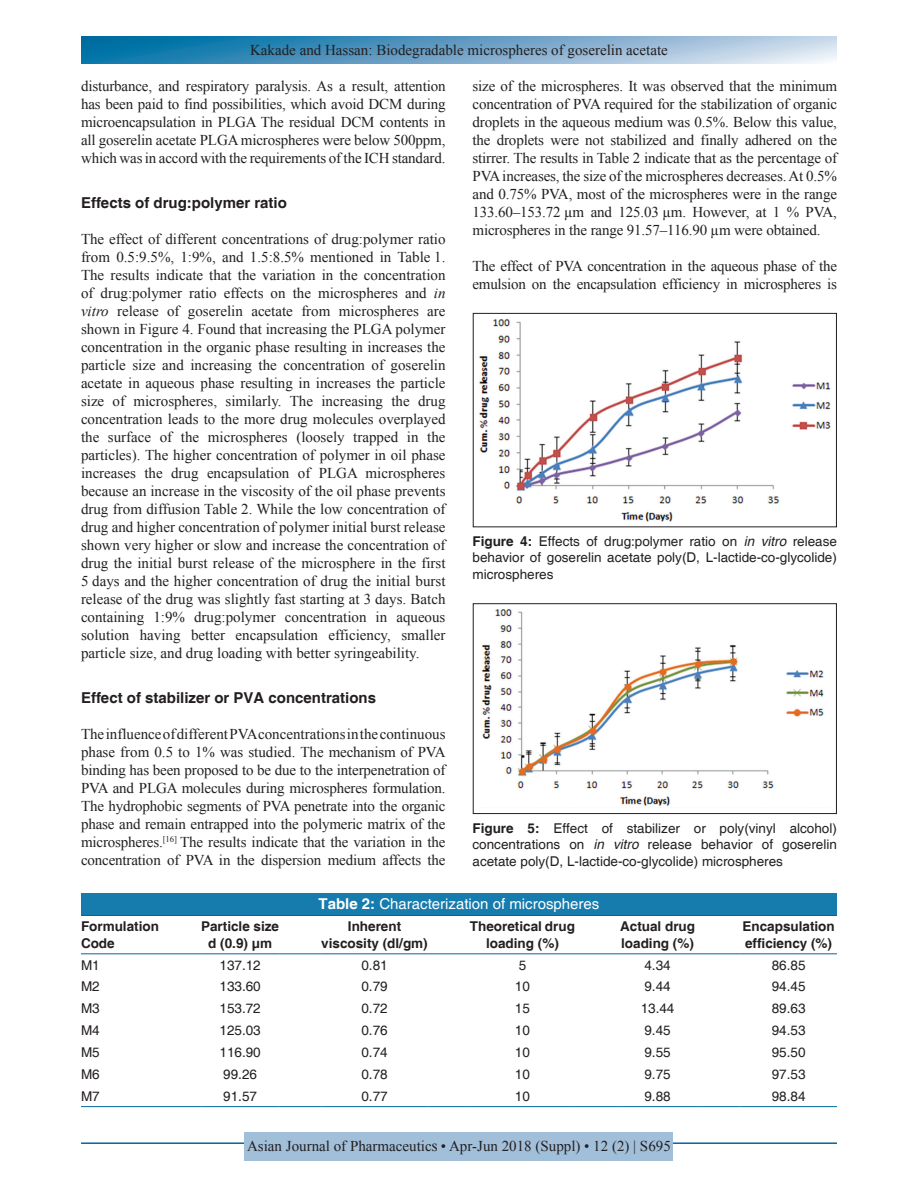
<style>
.page{position:relative;width:918px;height:1188px;background:#fff}
.page>*{position:absolute;margin:0;border:0;box-sizing:border-box;transform-origin:0 0}
.TX{font:15px/18px "Times New Roman";letter-spacing:-.01em;color:#231f20;text-align:justify}
.t1{font:700 15px "Helvetica";color:#231f20}
.TT{font:15px "Helvetica";color:#fff}
.FGC{font:13.5px/16.5px "Helvetica";color:#231f20;text-align:justify}
.TB{font:13.5px "Helvetica";color:#231f20}
.TCH{font:700 13.5px/16.5px "Helvetica";color:#231f20}
.TBL{font:13.5px "Helvetica";color:#231f20}
.s1{font-style:italic}
.s2{font-weight:700}
</style>
<div class="page">
<svg style="left:81px;top:37px;width:756px;height:27px;background:#6ba4c8"></svg>
<hr style="left:81px;top:1142px;width:756px;height:2px;background:#00689e">
<div style="left:245px;top:1132px;width:428px;height:28px;background:#a2bfda"></div>
<img style="left:479px;top:319px;width:352px;height:203px">
<div style="left:473px;top:313px;width:364px;height:214px;border:1px solid #231f20"></div>
<img style="left:481px;top:609px;width:343px;height:197px">
<div style="left:473px;top:604px;width:364px;height:210px;border:1px solid #231f20"></div>
<div style="left:81px;top:893px;width:756px;height:22px;background:#167cae"></div>
<hr style="left:81px;top:1106px;width:78px;height:1px;background:#00689e">
<hr style="left:159px;top:1106px;width:42px;height:1px;background:#00689e">
<hr style="left:201px;top:1106px;width:78px;height:1px;background:#00689e">
<hr style="left:279px;top:1106px;width:42px;height:1px;background:#00689e">
<hr style="left:321px;top:1106px;width:107px;height:1px;background:#00689e">
<hr style="left:428px;top:1106px;width:42px;height:1px;background:#00689e">
<hr style="left:470px;top:1106px;width:105px;height:1px;background:#00689e">
<hr style="left:575px;top:1106px;width:42px;height:1px;background:#00689e">
<hr style="left:617px;top:1106px;width:81px;height:1px;background:#00689e">
<hr style="left:698px;top:1106px;width:42px;height:1px;background:#00689e">
<hr style="left:740px;top:1106px;width:97px;height:1px;background:#00689e">
<hr style="left:81px;top:915px;width:78px;height:1px;background:#00689e">
<hr style="left:159px;top:915px;width:42px;height:1px;background:#00689e">
<hr style="left:201px;top:915px;width:78px;height:1px;background:#00689e">
<hr style="left:279px;top:915px;width:42px;height:1px;background:#00689e">
<hr style="left:321px;top:915px;width:107px;height:1px;background:#00689e">
<hr style="left:428px;top:915px;width:42px;height:1px;background:#00689e">
<hr style="left:470px;top:915px;width:105px;height:1px;background:#00689e">
<hr style="left:575px;top:915px;width:42px;height:1px;background:#00689e">
<hr style="left:617px;top:915px;width:81px;height:1px;background:#00689e">
<hr style="left:698px;top:915px;width:42px;height:1px;background:#00689e">
<hr style="left:740px;top:915px;width:97px;height:1px;background:#00689e">
<hr style="left:81px;top:953px;width:78px;height:1px;background:#00689e">
<hr style="left:159px;top:953px;width:42px;height:1px;background:#00689e">
<hr style="left:201px;top:953px;width:78px;height:1px;background:#00689e">
<hr style="left:279px;top:953px;width:42px;height:1px;background:#00689e">
<hr style="left:321px;top:953px;width:107px;height:1px;background:#00689e">
<hr style="left:428px;top:953px;width:42px;height:1px;background:#00689e">
<hr style="left:470px;top:953px;width:105px;height:1px;background:#00689e">
<hr style="left:575px;top:953px;width:42px;height:1px;background:#00689e">
<hr style="left:617px;top:953px;width:81px;height:1px;background:#00689e">
<hr style="left:698px;top:953px;width:42px;height:1px;background:#00689e">
<hr style="left:740px;top:953px;width:97px;height:1px;background:#00689e">
<p class="TX" style="left:250px;top:41px;width:419px">Kakade and Hassan: Biodegradable microspheres of goserelin acetate</p>
<p class="TX" style="left:81px;top:77px;width:366px">disturbance, and respiratory paralysis. As a result, attention has been paid to find possibilities, which avoid DCM during microencapsulation in PLGA The residual DCM contents in all goserelin acetate PLGA microspheres were below 500ppm, which was in accord with the requirements of the ICH standard.</p>
<h2 class="t1" style="left:81px;top:194px;width:207px">Effects of drug:polymer ratio</h2>
<p class="TX" style="left:81px;top:230px;width:366px">The effect of different concentrations of drug:polymer ratio from 0.5:9.5%, 1:9%, and 1.5:8.5% mentioned in Table 1.<br>The results indicate that the variation in the concentration of drug:polymer ratio effects on the microspheres and <span class="s1">in vitro</span> release of goserelin acetate from microspheres are shown in Figure 4. Found that increasing the PLGA polymer concentration in the organic phase resulting in increases the particle size and increasing the concentration of goserelin acetate in aqueous phase resulting in increases the particle size of microspheres, similarly. The increasing the drug concentration leads to the more drug molecules overplayed the surface of the microspheres (loosely trapped in the particles). The higher concentration of polymer in oil phase increases the drug encapsulation of PLGA microspheres because an increase in the viscosity of the oil phase prevents drug from diffusion Table 2. While the low concentration of drug and higher concentration of polymer initial burst release shown very higher or slow and increase the concentration of drug the initial burst release of the microsphere in the first 5 days and the higher concentration of drug the initial burst release of the drug was slightly fast starting at 3 days. Batch containing 1:9% drug:polymer concentration in aqueous solution having better encapsulation efficiency, smaller particle size, and drug loading with better syringeability.</p>
<h2 class="t1" style="left:81px;top:689px;width:297px">Effect of stabilizer or PVA concentrations</h2>
<p class="TX" style="left:81px;top:725px;width:366px">The influence of different PVA concentrations in the continuous phase from 0.5 to 1% was studied. The mechanism of PVA binding has been proposed to be due to the interpenetration of PVA and PLGA molecules during microspheres formulation.<br>The hydrophobic segments of PVA penetrate into the organic phase and remain entrapped into the polymeric matrix of the microspheres.<sup>[16]</sup> The results indicate that the variation in the concentration of PVA in the dispersion medium affects the</p>
<p class="TX" style="left:472px;top:77px;width:366px">size of the microspheres. It was observed that the minimum concentration of PVA required for the stabilization of organic droplets in the aqueous medium was 0.5%. Below this value, the droplets were not stabilized and finally adhered on the stirrer. The results in Table 2 indicate that as the percentage of PVA increases, the size of the microspheres decreases. At 0.5% and 0.75% PVA, most of the microspheres were in the range 133.60–153.72 µm and 125.03 µm. However, at 1 % PVA, microspheres in the range 91.57–116.90 µm were obtained.</p>
<p class="TX" style="left:472px;top:257px;width:366px">The effect of PVA concentration in the aqueous phase of the emulsion on the encapsulation efficiency in microspheres is</p>
<p class="FGC" style="left:472px;top:533px;width:366px"><span class="s2">Figure 4:</span> Effects of drug:polymer ratio on <span class="s1">in vitro</span> release behavior of goserelin acetate poly(D, L-lactide-co-glycolide) microspheres</p>
<p class="FGC" style="left:472px;top:820px;width:366px"><span class="s2">Figure 5:</span> Effect of stabilizer or poly(vinyl alcohol) concentrations on <span class="s1">in vitro</span> release behavior of goserelin acetate poly(D, L-lactide-co-glycolide) microspheres</p>
<p class="TT" style="left:319px;top:896px;width:282px"><span class="s2">Table 2:</span> Characterization of microspheres</p>
<p class="TCH" style="left:81px;top:919px;width:80px">Formulation<br>Code</p>
<p class="TCH" style="left:201px;top:919px;width:80px;text-align:center">Particle size d (0.9) µm</p>
<p class="TCH" style="left:321px;top:919px;width:108px;text-align:center">Inherent viscosity (dl/gm)</p>
<p class="TCH" style="left:470px;top:919px;width:107px;text-align:center">Theoretical drug loading (%)</p>
<p class="TCH" style="left:620px;top:919px;width:77px">Actual drug loading (%)</p>
<p class="TCH" style="left:742px;top:919px;width:94px">Encapsulation efficiency (%)</p>
<p class="TB" style="left:81px;top:957px;width:20px">M1</p>
<p class="TB" style="left:220px;top:957px;width:43px">137.12</p>
<p class="TB" style="left:361px;top:957px;width:28px">0.81</p>
<p class="TB" style="left:519px;top:957px;width:9px">5</p>
<p class="TB" style="left:644px;top:957px;width:28px">4.34</p>
<p class="TB" style="left:772px;top:957px;width:35px">86.85</p>
<p class="TB" style="left:81px;top:979px;width:20px">M2</p>
<p class="TB" style="left:220px;top:979px;width:43px">133.60</p>
<p class="TB" style="left:361px;top:979px;width:28px">0.79</p>
<p class="TB" style="left:515px;top:979px;width:17px">10</p>
<p class="TB" style="left:644px;top:979px;width:28px">9.44</p>
<p class="TB" style="left:772px;top:979px;width:35px">94.45</p>
<p class="TB" style="left:81px;top:1001px;width:20px">M3</p>
<p class="TB" style="left:220px;top:1001px;width:43px">153.72</p>
<p class="TB" style="left:361px;top:1001px;width:28px">0.72</p>
<p class="TB" style="left:515px;top:1001px;width:17px">15</p>
<p class="TB" style="left:641px;top:1001px;width:35px">13.44</p>
<p class="TB" style="left:772px;top:1001px;width:35px">89.63</p>
<p class="TB" style="left:81px;top:1023px;width:20px">M4</p>
<p class="TB" style="left:220px;top:1023px;width:43px">125.03</p>
<p class="TB" style="left:361px;top:1023px;width:28px">0.76</p>
<p class="TB" style="left:515px;top:1023px;width:17px">10</p>
<p class="TB" style="left:644px;top:1023px;width:28px">9.45</p>
<p class="TB" style="left:772px;top:1023px;width:35px">94.53</p>
<p class="TB" style="left:81px;top:1044px;width:20px">M5</p>
<p class="TB" style="left:220px;top:1044px;width:43px">116.90</p>
<p class="TB" style="left:361px;top:1044px;width:28px">0.74</p>
<p class="TB" style="left:515px;top:1044px;width:17px">10</p>
<p class="TB" style="left:644px;top:1044px;width:28px">9.55</p>
<p class="TB" style="left:772px;top:1044px;width:35px">95.50</p>
<p class="TB" style="left:81px;top:1066px;width:20px">M6</p>
<p class="TB" style="left:223px;top:1066px;width:35px">99.26</p>
<p class="TB" style="left:361px;top:1066px;width:28px">0.78</p>
<p class="TB" style="left:515px;top:1066px;width:17px">10</p>
<p class="TB" style="left:644px;top:1066px;width:28px">9.75</p>
<p class="TB" style="left:772px;top:1066px;width:35px">97.53</p>
<p class="TBL" style="left:81px;top:1088px;width:20px">M7</p>
<p class="TBL" style="left:223px;top:1088px;width:35px">91.57</p>
<p class="TBL" style="left:361px;top:1088px;width:28px">0.77</p>
<p class="TBL" style="left:515px;top:1088px;width:17px">10</p>
<p class="TBL" style="left:644px;top:1088px;width:28px">9.88</p>
<p class="TBL" style="left:772px;top:1088px;width:35px">98.84</p>
<p class="TX" style="left:247px;top:1137px;width:425px">Asian Journal of Pharmaceutics • Apr-Jun 2018 (Suppl) • 12 (2) | S695</p>
</div>
